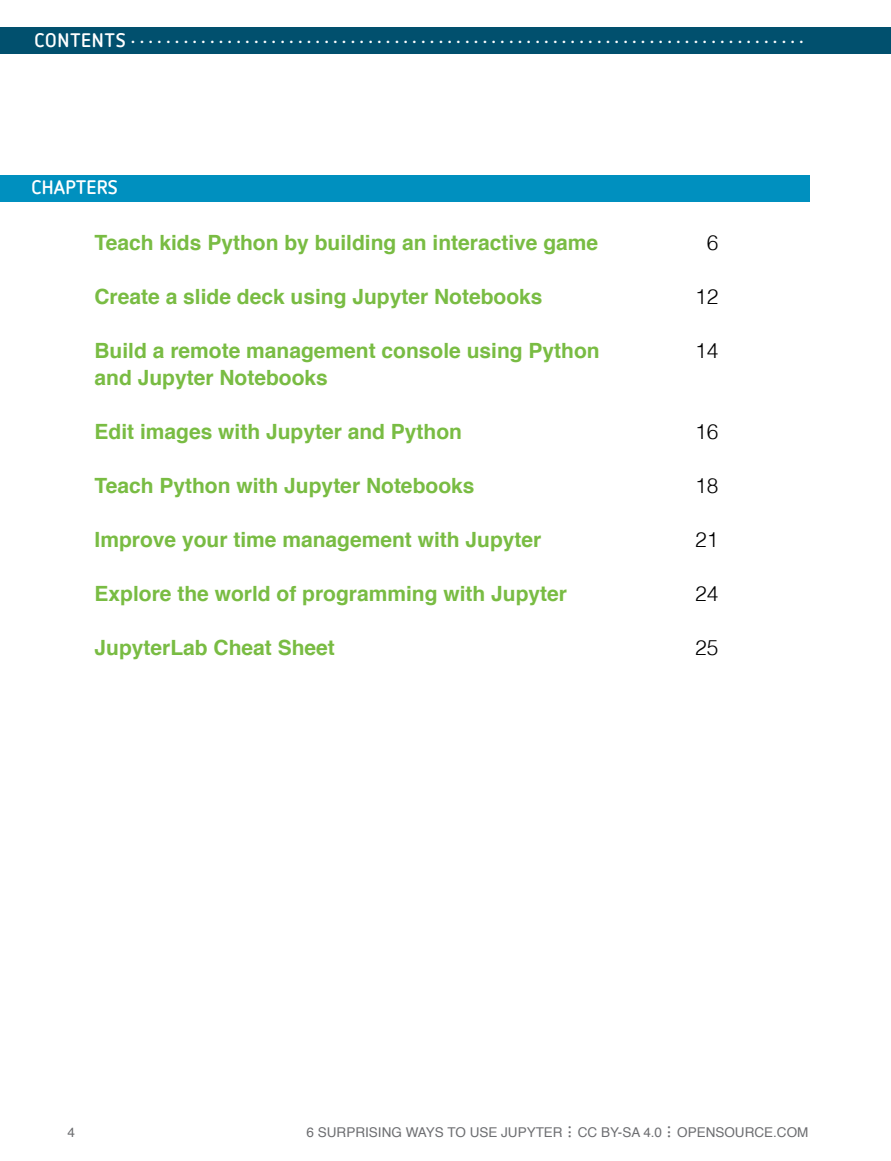
<style>
.page{position:relative;width:891px;height:1161px;background:#fff}
.page>*{position:absolute;margin:0;border:0;box-sizing:border-box;transform-origin:0 0}
.t1{font:300 33px "Netto OT";color:#6d6e71}
.t2{font:700 21px "Helvetica";color:#79bc43}
.t3{font:300 21px "Helvetica";color:#000}
.t4{font:700 19.5px "Netto OT";letter-spacing:.025em;color:#fff}
.t5{font:13.5px "Helvetica";color:#6d6e71}
</style>
<div class="page">
<div style="left:0;top:27px;width:891px;height:27px;background:#01506e"></div>
<div style="left:0;top:175px;width:810px;height:27px;background:#0090bf"></div>
<p class="t4" style="left:35px;top:25px;width:102px">CONTENTS ..............................................................................</p>
<p class="t4" style="left:32px;top:176px;width:87px">CHAPTERS</p>
<p class="t2" style="left:94px;top:226px;width:505px">Teach kids Python by building an interactive game</p>
<p class="t3" style="left:707px;top:225px;width:13px">6</p>
<p class="t2" style="left:94px;top:280px;width:450px">Create a slide deck using Jupyter Notebooks</p>
<p class="t3" style="left:695px;top:279px;width:25px">12</p>
<p class="t2" style="left:94px;top:334px;width:507px">Build a remote management console using Python</p>
<p class="t3" style="left:695px;top:333px;width:25px">14</p>
<p class="t2" style="left:94px;top:361px;width:235px">and Jupyter Notebooks</p>
<p class="t2" style="left:94px;top:415px;width:369px">Edit images with Jupyter and Python</p>
<p class="t3" style="left:695px;top:414px;width:25px">16</p>
<p class="t2" style="left:94px;top:469px;width:382px">Teach Python with Jupyter Notebooks</p>
<p class="t3" style="left:695px;top:468px;width:25px">18</p>
<p class="t2" style="left:94px;top:522px;width:448px">Improve your time management with Jupyter</p>
<p class="t3" style="left:695px;top:522px;width:25px">21</p>
<p class="t2" style="left:94px;top:576px;width:474px">Explore the world of programming with Jupyter</p>
<p class="t3" style="left:695px;top:576px;width:25px">24</p>
<p class="t2" style="left:94px;top:630px;width:242px">JupyterLab Cheat Sheet</p>
<p class="t3" style="left:695px;top:629px;width:25px">25</p>
<p class="t5" style="left:68px;top:1122px;width:9px">4</p>
<p class="t5" style="left:307px;top:1122px;width:258px">6 SURPRISING WAYS TO USE JUPYTER</p>
<h1 class="t1" style="left:566px;top:1103px;width:8px">...</h1>
<p class="t5" style="left:578px;top:1122px;width:86px">CC BY-SA 4.0</p>
<h1 class="t1" style="left:666px;top:1103px;width:8px">...</h1>
<p class="t5" style="left:677px;top:1122px;width:133px">OPENSOURCE.COM</p>
</div>
